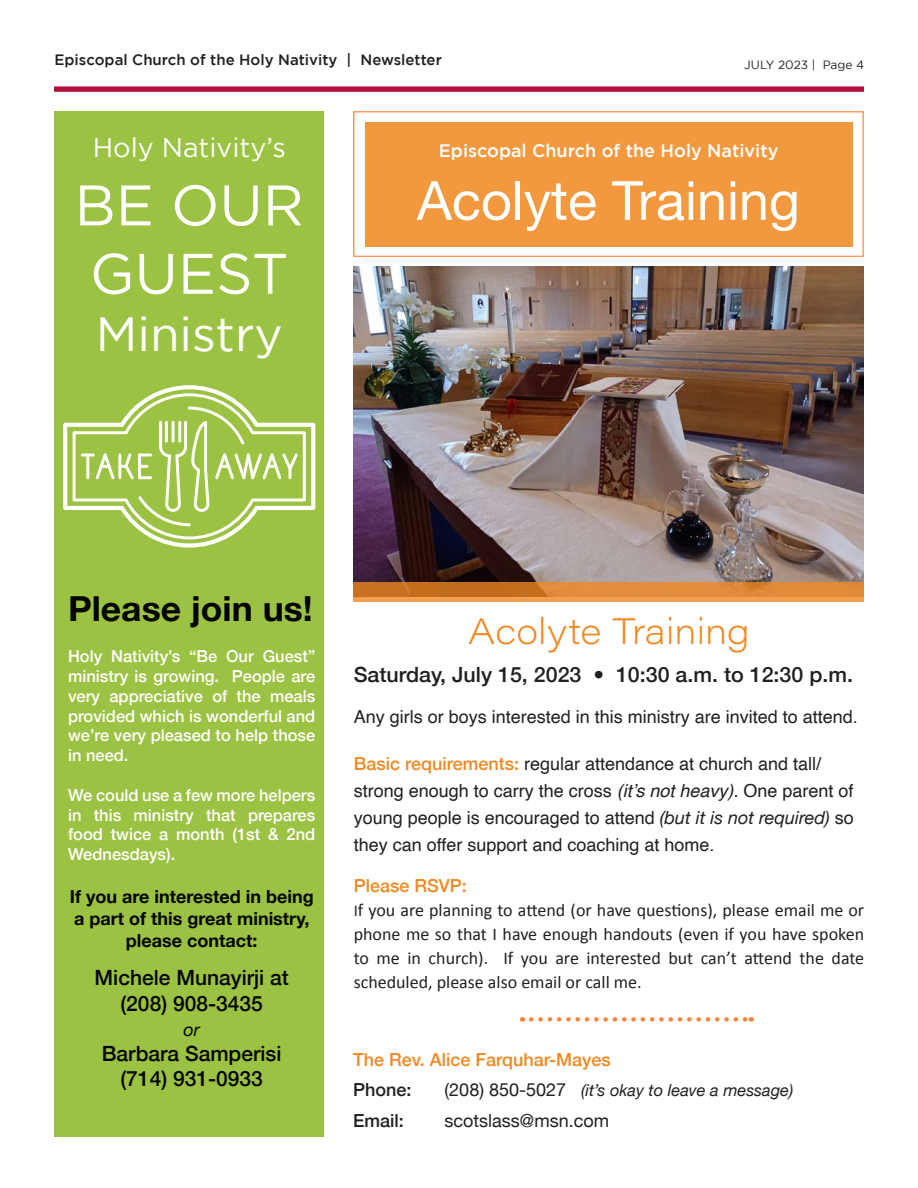
<style>
.page{position:relative;width:918px;height:1188px;background:#fff}
.page>*{position:absolute;margin:0;border:0;box-sizing:border-box;transform-origin:0 0}
.t1{font:57px/68.4px "Gotham";color:#fff}
.t2{font:54px "Helvetica Neue";color:#fff}
.t3{font:48px "Gotham";color:#fff}
.t4{font:200 36px "Acumin Pro Wide";letter-spacing:.005em;color:#f08921}
.t5{font:700 34.5px "Helvetica Neue";color:#040503}
.t6{font:27px "Gotham";color:#fff}
.t7{font:500 21px "Helvetica Neue";color:#040503}
.t8{font:500 21px "Helvetica Neue";color:#231f20}
.t9{font:18px/27px "Helvetica";color:#231f20}
.t10{font:18px/24px "Calibri";color:#231f20;text-align:justify}
.t11{font:700 18px/21.6px "Helvetica Neue";color:#040503;text-align:center}
.t12{font:500 18px "Helvetica Neue";color:#f08921}
.t13{font:500 18px "Gotham";color:#fff}
.t14{font:18px "Helvetica Neue";color:#231f20}
.t15{font:500 18px "Helvetica Neue";color:#231f20}
.t16{font:italic 18px "Helvetica Neue";color:#040503}
.t17{font:500 16.5px/19.8px "Helvetica Neue";color:#fff;text-align:justify}
.t18{font:italic 16.5px "Helvetica Neue";color:#231f20}
.t19{font:500 15px "Gotham";color:#231f20}
.t20{font:12px "Gotham";color:#231f20}
.s1{font-family:"Helvetica Neue";font-weight:500;color:#f08921}
.s2{font-style:italic}
.s3{font-family:"Helvetica Neue";font-style:italic}
.s4{font-size:16.5px}
.s5{font-style:normal;font-size:18px}
</style>
<div class="page">
<svg style="left:54px;top:86px;width:810px;height:6px;background:#bd2652"></svg>
<img style="left:353px;top:267px;width:511px;height:316px">
<svg style="left:531px;top:1017px;width:221px;height:5px"></svg>
<svg style="left:353px;top:583px;width:511px;height:19px;background:#dd8938"></svg>
<div style="left:366px;top:122px;width:487px;height:124px;background:#f29940"></div>
<div style="left:353px;top:111px;width:511px;height:146px;border:1px solid #ff7e30"></div>
<div style="left:55px;top:111px;width:269px;height:1025px;background:#98c13c"></div>
<svg style="left:63px;top:385px;width:252px;height:163px"></svg>
<p class="t19" style="left:55px;top:51px;width:389px">Episcopal Church of the Holy Nativity | Newsletter</p>
<p class="t20" style="left:744px;top:58px;width:121px">JULY 2023 | Page 4</p>
<p class="t6" style="left:93px;top:133px;width:195px">Holy Nativity’s</p>
<p class="t13" style="left:439px;top:141px;width:341px">Episcopal Church of the Holy Nativity</p>
<p class="t1" style="left:75px;top:170px;width:231px">BE OUR<br>GUEST</p>
<p class="t3" style="left:96px;top:308px;width:189px">Ministry</p>
<p class="t2" style="left:417px;top:162px;width:385px">Acolyte Training</p>
<p class="t5" style="left:68px;top:582px;width:246px">Please join us!</p>
<p class="t17" style="left:68px;top:645px;width:249px">Holy Nativity’s “Be Our Guest” ministry is growing. People are very appreciative of the meals provided which is wonderful and we’re very pleased to help those in need.</p>
<p class="t17" style="left:68px;top:784px;width:249px">We could use a few more helpers in this ministry that prepares food twice a month (1st &amp; 2nd Wednesdays).</p>
<p class="t11" style="left:70px;top:887px;width:245px">If you are interested in being a part of this great ministry, please contact:</p>
<p class="t7" style="left:95px;top:961px;width:196px">Michele Munayirji at</p>
<p class="t7" style="left:120px;top:986px;width:144px">(208) 908-3435</p>
<p class="t16" style="left:184px;top:1016px;width:18px">or</p>
<p class="t7" style="left:102px;top:1037px;width:181px">Barbara Samperisi</p>
<p class="t7" style="left:120px;top:1062px;width:144px">(714) 931-0933</p>
<p class="t4" style="left:468px;top:605px;width:283px">Acolyte Training</p>
<p class="t8" style="left:354px;top:658px;width:501px">Saturday, July 15, 2023 • 10:30 a.m. to 12:30 p.m.</p>
<p class="t9" style="left:354px;top:704px;width:506px">Any girls or boys interested in this ministry are invited to attend.</p>
<p class="t9" style="left:354px;top:751px;width:502px"><span class="s1">Basic requirements:</span> regular attendance at church and tall/ strong enough to carry the cross <span class="s2">(it’s not heavy).</span> One parent of young people is encouraged to attend <span class="s3">(but it is not required)</span> so they can offer support and coaching at home.</p>
<p class="t12" style="left:354px;top:871px;width:115px">Please RSVP:</p>
<p class="t10" style="left:354px;top:897px;width:512px"><span class="s4">I</span>f you are planning to attend (or have questions), please email me or phone me so that I have enough handouts (even if you have spoken to me in church). If you are interested but can’t attend the date scheduled, please also email or call me.</p>
<p class="t12" style="left:353px;top:1045px;width:259px">The Rev. Alice Farquhar-Mayes</p>
<p class="t15" style="left:353px;top:1076px;width:60px">Phone:</p>
<p class="t18" style="left:445px;top:1079px;width:350px"><span class="s5">(208) 850-5027</span> (it’s okay to leave a message)</p>
<p class="t15" style="left:353px;top:1106px;width:52px">Email:</p>
<p class="t14" style="left:445px;top:1108px;width:166px">scotslass@msn.com</p>
</div>
